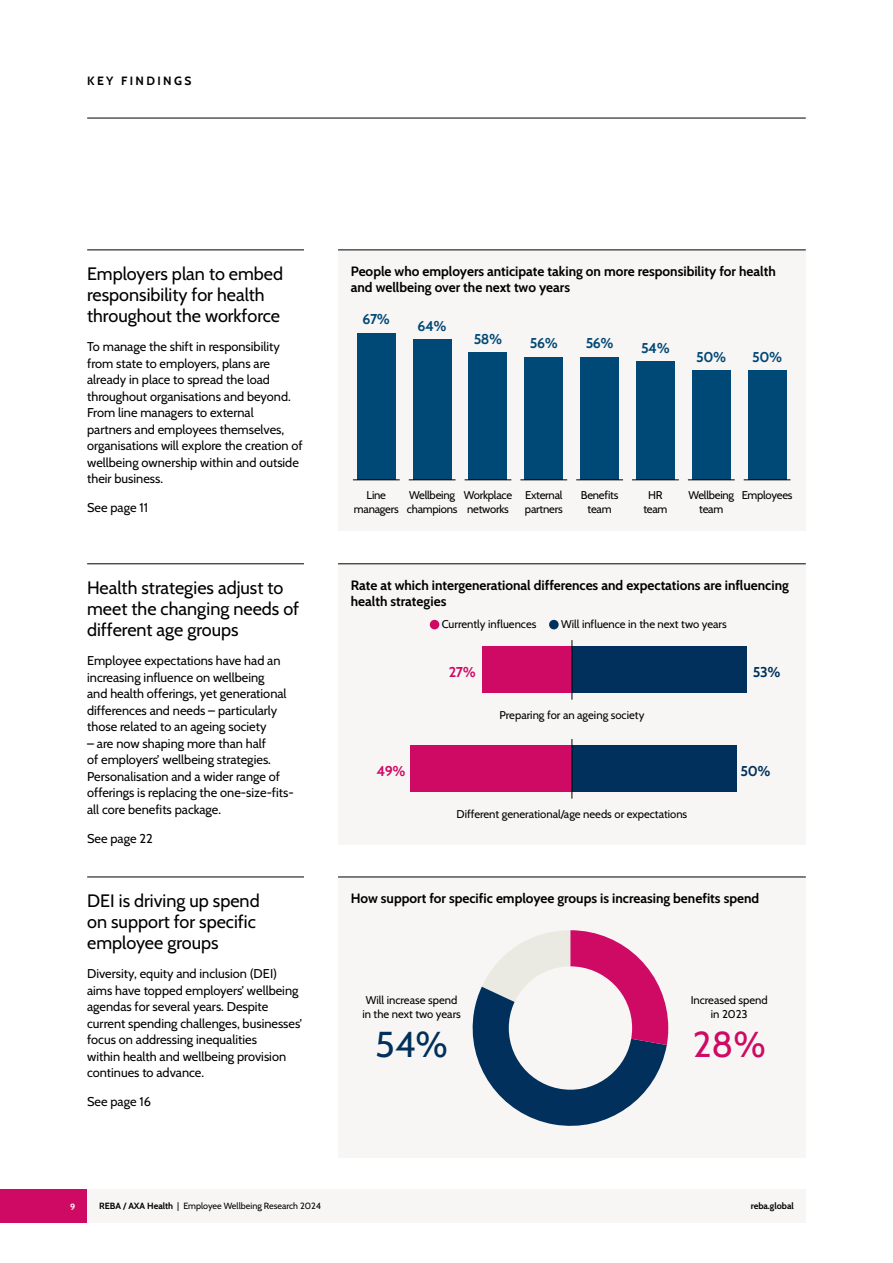
<style>
.page{position:relative;width:893px;height:1263px;background:#fff}
.page>*{position:absolute;margin:0;border:0;box-sizing:border-box;transform-origin:0 0}
.t1{font:36px "Cabin";color:#00305b}
.t2{font:36px "Cabin";color:#cf0a65}
.t3{font:18px/21px "Cabin";color:#000}
.t4{font:700 14.25px "Cabin";letter-spacing:-.03em;color:#004876}
.t5{font:700 14.25px "Cabin";color:#cf0a65}
.t6{font:700 14.25px "Cabin";color:#00305b}
.t7{font:700 13.5px/16.5px "Cabin";color:#000}
.t8{font:12.75px/16.5px "Cabin";color:#000}
.t9{font:700 12px "Cabin";letter-spacing:.2em;color:#000}
.t10{font:11.25px/13.5px "Cabin";letter-spacing:-.005em;color:#000;text-align:center}
.t11{font:9px "Cabin";color:#000}
.t12{font:700 9px "Cabin";color:#000}
.t13{font:700 9px "Cabin";color:#fff}
.s1{font-weight:700}
</style>
<div class="page">
<div style="left:0;top:1190px;width:87px;height:33px;background:#cf0a65"></div>
<div style="left:87px;top:1190px;width:719px;height:33px;background:#f7f6f4"></div>
<div style="left:338px;top:250px;width:468px;height:281px;background:#f7f6f4"></div>
<div style="left:338px;top:564px;width:468px;height:280px;background:#f7f6f4"></div>
<div style="left:338px;top:877px;width:468px;height:281px;background:#f7f6f4"></div>
<hr style="left:87px;top:118px;width:719px;height:1px;background:#000">
<hr style="left:87px;top:250px;width:217px;height:1px;background:#000">
<hr style="left:87px;top:563px;width:217px;height:1px;background:#000">
<hr style="left:87px;top:877px;width:217px;height:1px;background:#000">
<hr style="left:338px;top:250px;width:468px;height:1px;background:#000">
<hr style="left:338px;top:563px;width:468px;height:1px;background:#000">
<hr style="left:338px;top:877px;width:468px;height:1px;background:#000">
<div style="left:357px;top:333px;width:38px;height:147px;background:#004876"></div>
<hr style="left:353px;top:480px;width:47px;height:1px;background:#000">
<div style="left:581px;top:357px;width:38px;height:123px;background:#004876"></div>
<hr style="left:576px;top:480px;width:47px;height:1px;background:#000">
<div style="left:413px;top:339px;width:38px;height:141px;background:#004876"></div>
<hr style="left:409px;top:480px;width:47px;height:1px;background:#000">
<div style="left:636px;top:361px;width:38px;height:119px;background:#004876"></div>
<hr style="left:632px;top:480px;width:47px;height:1px;background:#000">
<div style="left:469px;top:352px;width:38px;height:128px;background:#004876"></div>
<hr style="left:465px;top:480px;width:46px;height:1px;background:#000">
<div style="left:692px;top:370px;width:38px;height:110px;background:#004876"></div>
<hr style="left:688px;top:480px;width:47px;height:1px;background:#000">
<div style="left:525px;top:357px;width:38px;height:123px;background:#004876"></div>
<hr style="left:520px;top:480px;width:47px;height:1px;background:#000">
<div style="left:748px;top:370px;width:38px;height:110px;background:#004876"></div>
<hr style="left:744px;top:480px;width:46px;height:1px;background:#000">
<div style="left:430px;top:620px;width:9px;height:9px;background:#cf0a65;border-radius:50%"></div>
<div style="left:549px;top:620px;width:10px;height:9px;background:#00305b;border-radius:50%"></div>
<svg style="left:472px;top:930px;width:196px;height:196px"></svg>
<div style="left:509px;top:966px;width:123px;height:124px;background:#f7f6f4;border-radius:50%"></div>
<div style="left:411px;top:745px;width:161px;height:47px;background:#cf0a65"></div>
<div style="left:572px;top:745px;width:165px;height:47px;background:#00305b"></div>
<hr style="left:572px;top:739px;width:1px;height:60px;background:#000">
<div style="left:483px;top:646px;width:89px;height:47px;background:#cf0a65"></div>
<div style="left:572px;top:646px;width:174px;height:47px;background:#00305b"></div>
<hr style="left:572px;top:640px;width:1px;height:60px;background:#000">
<p class="t9" style="left:87px;top:71px;width:106px">KEY FINDINGS</p>
<h2 class="t3" style="left:87px;top:262px;width:197px">Employers plan to embed responsibility for health throughout the workforce</h2>
<p class="t8" style="left:87px;top:337px;width:217px">To manage the shift in responsibility from state to employers, plans are already in place to spread the load throughout organisations and beyond.<br>From line managers to external<br>partners and employees themselves, organisations will explore the creation of wellbeing ownership within and outside their business.</p>
<p class="t8" style="left:87px;top:499px;width:62px">See page 11</p>
<h2 class="t3" style="left:87px;top:576px;width:214px">Health strategies adjust to meet the changing needs of different age groups</h2>
<p class="t8" style="left:87px;top:651px;width:201px">Employee expectations have had an increasing influence on wellbeing and health offerings, yet generational differences and needs – particularly those related to an ageing society</p>
<p class="t8" style="left:87px;top:734px;width:208px">– are now shaping more than half<br>of employers’ wellbeing strategies.<br>Personalisation and a wider range of offerings is replacing the one-size-fits&shy;all core benefits package.</p>
<p class="t8" style="left:87px;top:829px;width:67px">See page 22</p>
<h2 class="t3" style="left:87px;top:889px;width:174px">DEI is driving up spend on support for specific employee groups</h2>
<p class="t8" style="left:87px;top:964px;width:216px">Diversity, equity and inclusion (DEI) aims have topped employers’ wellbeing agendas for several years. Despite current spending challenges, businesses’ focus on addressing inequalities<br>within health and wellbeing provision continues to advance.</p>
<p class="t8" style="left:87px;top:1093px;width:65px">See page 16</p>
<p class="t7" style="left:351px;top:262px;width:426px">People who employers anticipate taking on more responsibility for health and wellbeing over the next two years</p>
<p class="t4" style="left:363px;top:308px;width:29px">67%</p>
<p class="t4" style="left:418px;top:315px;width:31px">64%</p>
<p class="t4" style="left:474px;top:328px;width:30px">58%</p>
<p class="t4" style="left:530px;top:332px;width:29px">56%</p>
<p class="t4" style="left:586px;top:332px;width:29px">56%</p>
<p class="t4" style="left:641px;top:336px;width:30px">54%</p>
<p class="t4" style="left:696px;top:345px;width:31px">50%</p>
<p class="t4" style="left:752px;top:345px;width:31px">50%</p>
<p class="t10" style="left:354px;top:488px;width:46px">Line managers</p>
<p class="t10" style="left:407px;top:488px;width:52px;text-align:left">Wellbeing champions</p>
<p class="t10" style="left:464px;top:488px;width:50px;text-align:left">Workplace networks</p>
<p class="t10" style="left:525px;top:488px;width:39px;text-align:left">External partners</p>
<p class="t10" style="left:581px;top:488px;width:39px">Benefits team</p>
<p class="t10" style="left:643px;top:488px;width:26px">HR team</p>
<p class="t10" style="left:688px;top:488px;width:47px">Wellbeing team</p>
<p class="t10" style="left:742px;top:488px;width:52px">Employees</p>
<p class="t7" style="left:351px;top:576px;width:440px">Rate at which intergenerational differences and expectations are influencing health strategies</p>
<p class="t10" style="left:442px;top:617px;width:96px">Currently influences</p>
<p class="t10" style="left:561px;top:617px;width:167px">Will influence in the next two years</p>
<p class="t5" style="left:449px;top:660px;width:29px">27%</p>
<p class="t6" style="left:753px;top:660px;width:29px">53%</p>
<p class="t10" style="left:500px;top:707px;width:146px">Preparing for an ageing society</p>
<p class="t5" style="left:377px;top:759px;width:31px">49%</p>
<p class="t6" style="left:741px;top:759px;width:31px">50%</p>
<p class="t10" style="left:457px;top:807px;width:232px">Different generational/age needs or expectations</p>
<p class="t7" style="left:351px;top:889px;width:410px">How support for specific employee groups is increasing benefits spend</p>
<p class="t10" style="left:362px;top:993px;width:100px">Will increase spend in the next two years</p>
<h1 class="t1" style="left:375px;top:1016px;width:74px">54%</h1>
<p class="t10" style="left:691px;top:993px;width:79px">Increased spend in 2023</p>
<h1 class="t2" style="left:693px;top:1016px;width:75px">28%</h1>
<p class="t13" style="left:70px;top:1200px;width:7px">9</p>
<p class="t11" style="left:99px;top:1199px;width:223px"><span class="s1">REBA / AXA Health</span> | Employee Wellbeing Research 2024</p>
<p class="t12" style="left:751px;top:1199px;width:45px">reba.global</p>
</div>
